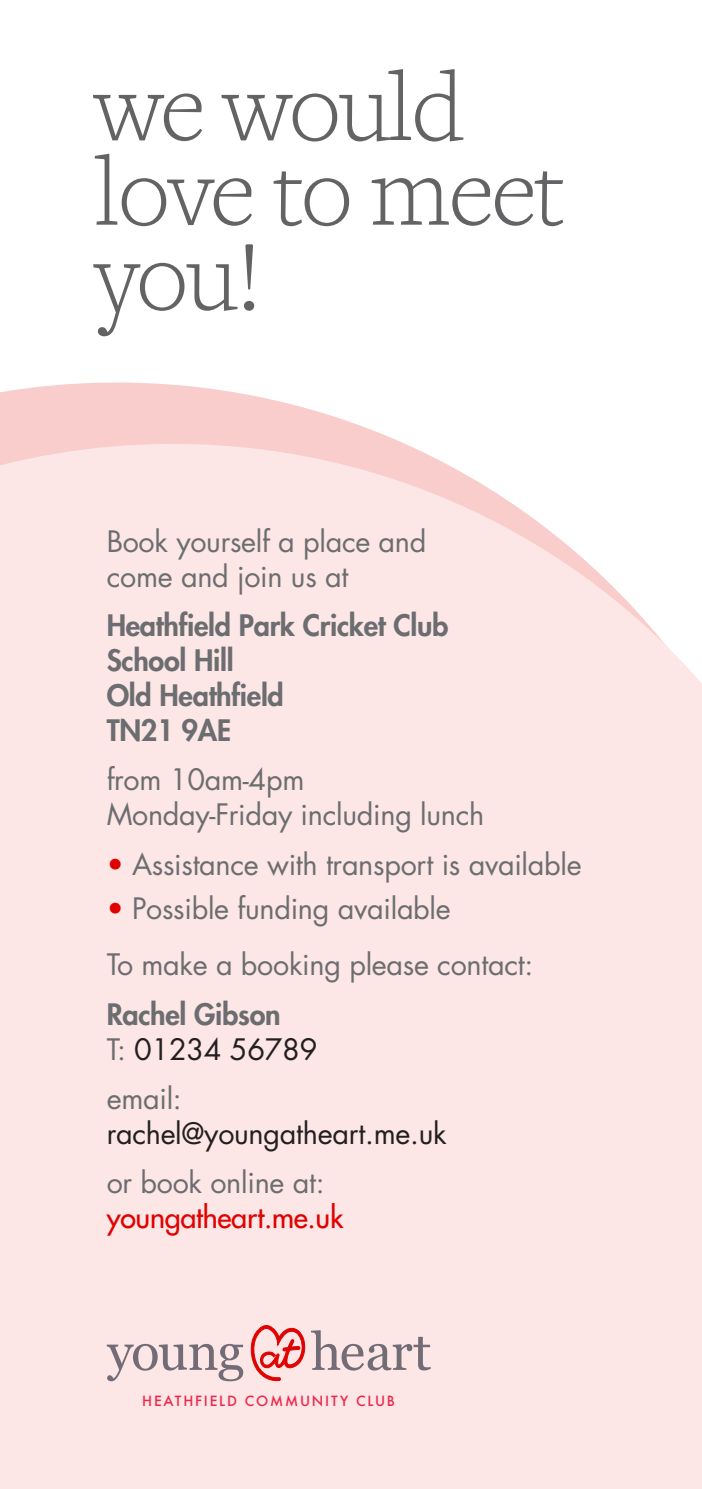
<style>
.page{position:relative;width:702px;height:1489px;background:#fff}
.page>*{position:absolute;margin:0;border:0;box-sizing:border-box;transform-origin:0 0}
.t1{font:300 101.75px/84.8px "Freight Text Pro";letter-spacing:-.03em;color:#636366}
.t2{font:28.75px/35px "Futura Std";letter-spacing:-.01em;color:#6c6d70}
.t3{font:800 28.75px/35px "Futura Std";letter-spacing:-.01em;color:#6c6d70}
.t4{font:28.75px "Futura Std";letter-spacing:-.01em;color:#231f20}
.t5{font:500 28.75px "Futura Std";letter-spacing:-.01em;color:#e00200}
.t6{font:500 13.75px "Futura";letter-spacing:.13em;color:#ed274b}
.s1{color:#e00200}
.s2{font-weight:400}
.s3{font-weight:400;color:#231f20}
</style>
<div class="page">
<svg style="left:0;top:382px;width:405px;height:62px;fill:#f9cdcc"></svg>
<div style="left:0;top:444px;width:702px;height:1044px;background:#fce6e6"></div>
<svg style="left:107px;top:1324px;width:198px;height:57px;background:#e6c1c3"></svg>
<svg style="left:311px;top:1329px;width:119px;height:41px;background:#d7c5c8"></svg>
<h1 class="t1" style="left:94px;top:62px;width:472px">we would love to meet you!</h1>
<p class="t2" style="left:107px;top:524px;width:321px">Book yourself a place and come and join us at</p>
<p class="t3" style="left:107px;top:608px;width:343px">Heathfield Park Cricket Club<br>School Hill<br>Old Heathfield<br>TN21 9AE</p>
<p class="t2" style="left:107px;top:762px;width:379px">from 10am-4pm<br>Monday-Friday including lunch</p>
<p class="t2" style="left:107px;top:846px;width:476px"><span class="s1">•</span> Assistance with transport is available</p>
<p class="t2" style="left:107px;top:880px;width:428px;line-height:56.2px"><span class="s1">•</span> Possible funding available<br>To make a booking please contact:</p>
<p class="t3" style="left:107px;top:996px;width:212px">Rachel Gibson<br><span class="s2">T:</span> <span class="s3">01234 56789</span></p>
<p class="t2" style="left:107px;top:1081px;width:77px">email:</p>
<p class="t4" style="left:107px;top:1114px;width:341px">rachel@youngatheart.me.uk</p>
<p class="t2" style="left:107px;top:1165px;width:219px">or book online at:</p>
<p class="t5" style="left:107px;top:1199px;width:238px">youngatheart.me.uk</p>
<p class="t6" style="left:142px;top:1391px;width:254px">HEATHFIELD COMMUNITY CLUB</p>
</div>
